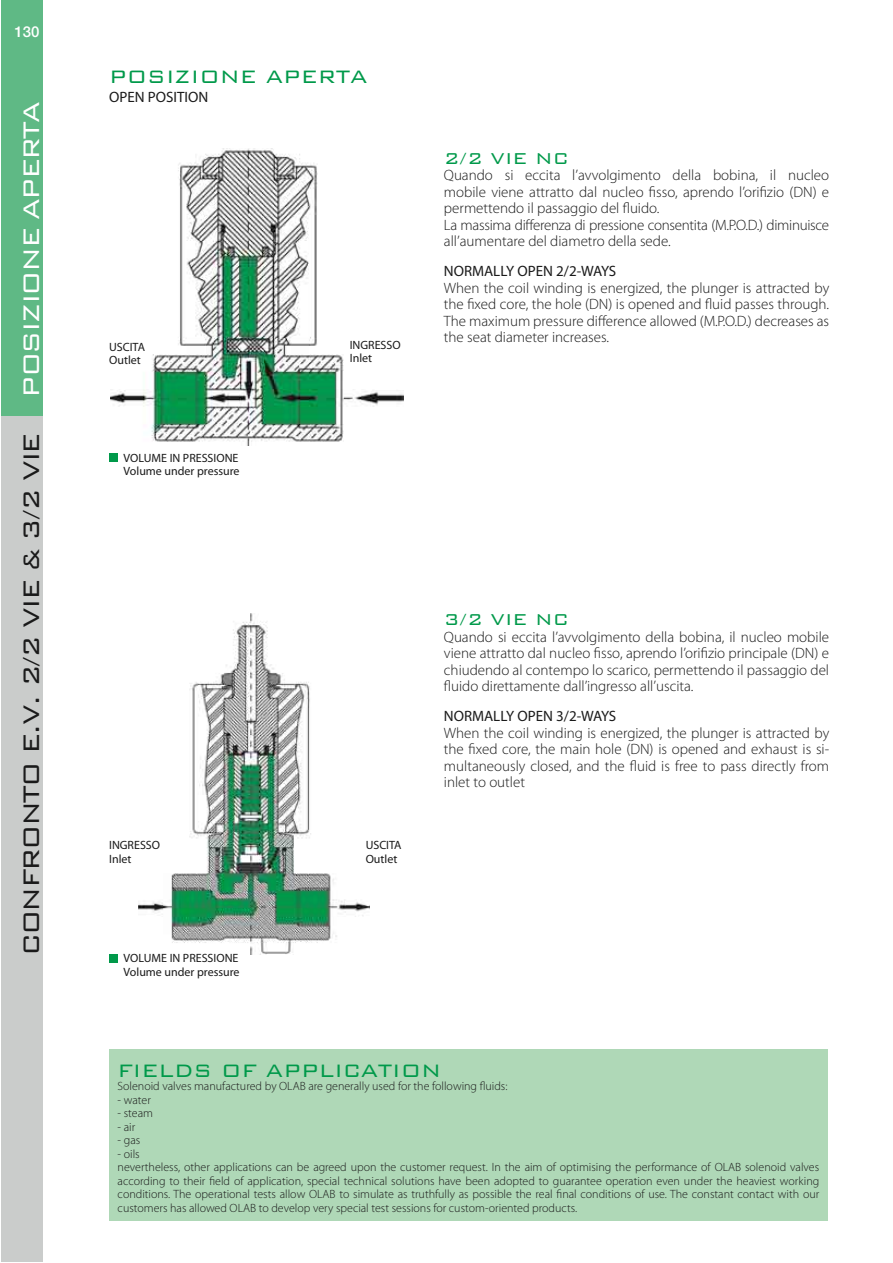
<style>
.page{position:relative;width:893px;height:1263px;background:#fff}
.page>*{position:absolute;margin:0;border:0;box-sizing:border-box;transform-origin:0 0}
.t1{font:300 30px "Bank Gothic";letter-spacing:-.06em;color:#1a1a1a}
.t2{font:300 30px "Bank Gothic";letter-spacing:-.06em;color:#fff}
.t3{font:300 24px "Bank Gothic";color:#00994a}
.t4{font:300 21px "Bank Gothic";color:#00994a}
.t5{font:300 15px/16.5px "Myriad Pro";color:#1a1a1a;text-align:justify}
.t6{font:15px "Myriad Pro";color:#1a1a1a}
.t7{font:500 15px "Helvetica Neue";color:#fff}
.t8{font:300 12px/13.5px "Myriad Pro";color:#1a1a1a}
.t9{font:12px/13.5px "Myriad Pro";color:#1a1a1a}
</style>
<div class="page">
<div style="left:1px;top:378px;width:42px;height:884px;background:#cacccb"></div>
<div style="left:1px;top:0;width:42px;height:415px;background:#5fb985"></div>
<div style="left:109px;top:454px;width:9px;height:8px;background:#00994a"></div>
<img style="left:110px;top:149px;width:293px;height:297px">
<img style="left:139px;top:614px;width:230px;height:340px">
<div style="left:109px;top:1049px;width:719px;height:171px;background:#afd8b7"></div>
<div style="left:109px;top:954px;width:9px;height:8px;background:#00994a"></div>
<p class="t7" style="left:15px;top:26px;width:27px">130</p>
<h1 class="t2" style="left:11px;top:398px;width:298px;rotate:-90deg">POSIZIONE APERTA</h1>
<h1 class="t1" style="left:11px;top:956px;width:525px;rotate:-90deg">CONFRONTO E.V. 2/2 VIE &amp; 3/2 VIE</h1>
<h2 class="t3" style="left:109px;top:60px;width:260px">POSIZIONE APERTA</h2>
<p class="t6" style="left:109px;top:88px;width:101px">OPEN POSITION</p>
<p class="t9" style="left:109px;top:341px;width:37px">USCITA<br>Outlet</p>
<p class="t9" style="left:350px;top:339px;width:52px">INGRESSO<br>Inlet</p>
<p class="t9" style="left:124px;top:452px;width:117px">VOLUME IN PRESSIONE<br>Volume under pressure</p>
<h3 class="t4" style="left:444px;top:144px;width:126px">2/2 VIE NC</h3>
<p class="t5" style="left:444px;top:168px;width:387px;text-align:left">Quando si eccita l’avvolgimento della bobina, il nucleo mobile viene attratto dal nucleo fisso, aprendo l’orifizio (DN) e permettendo il passaggio del fluido.<br>La massima differenza di pressione consentita (M.P.O.D.) diminuisce all’aumentare del diametro della sede.</p>
<p class="t6" style="left:444px;top:262px;width:174px">NORMALLY OPEN 2/2-WAYS</p>
<p class="t5" style="left:444px;top:280px;width:387px">When the coil winding is energized, the plunger is attracted by the fixed core, the hole (DN) is opened and fluid passes through.<br>The maximum pressure difference allowed (M.P.O.D.) decreases as the seat diameter increases.</p>
<p class="t9" style="left:109px;top:839px;width:52px">INGRESSO<br>Inlet</p>
<p class="t9" style="left:124px;top:952px;width:117px">VOLUME IN PRESSIONE<br>Volume under pressure</p>
<p class="t9" style="left:366px;top:839px;width:37px">USCITA<br>Outlet</p>
<h3 class="t4" style="left:444px;top:606px;width:126px">3/2 VIE NC</h3>
<p class="t5" style="left:444px;top:630px;width:387px">Quando si eccita l’avvolgimento della bobina, il nucleo mobile viene attratto dal nucleo fisso, aprendo l’orifizio principale (DN) e chiudendo al contempo lo scarico, permettendo il passaggio del fluido direttamente dall’ingresso all’uscita.</p>
<p class="t6" style="left:444px;top:707px;width:174px">NORMALLY OPEN 3/2-WAYS</p>
<p class="t5" style="left:444px;top:726px;width:387px">When the coil winding is energized, the plunger is attracted by the fixed core, the main hole (DN) is opened and exhaust is si&shy;multaneously closed, and the fluid is free to pass directly from inlet to outlet</p>
<h2 class="t3" style="left:118px;top:1054px;width:325px">FIELDS OF APPLICATION</h2>
<p class="t8" style="left:118px;top:1080px;width:391px">Solenoid valves manufactured by OLAB are generally used for the following fluids:</p>
<p class="t8" style="left:118px;top:1094px;width:35px">- water</p>
<p class="t8" style="left:118px;top:1107px;width:37px">- steam</p>
<p class="t8" style="left:118px;top:1121px;width:19px">- air</p>
<p class="t8" style="left:118px;top:1134px;width:24px">- gas</p>
<p class="t8" style="left:118px;top:1148px;width:703px">- oils<br>nevertheless, other applications can be agreed upon the customer request. In the aim of optimising the performance of OLAB solenoid valves according to their field of application, special technical solutions have been adopted to guarantee operation even under the heaviest working conditions. The operational tests allow OLAB to simulate as truthfully as possible the real final conditions of use. The constant contact with our customers has allowed OLAB to develop very special test sessions for custom-oriented products.</p>
</div>
